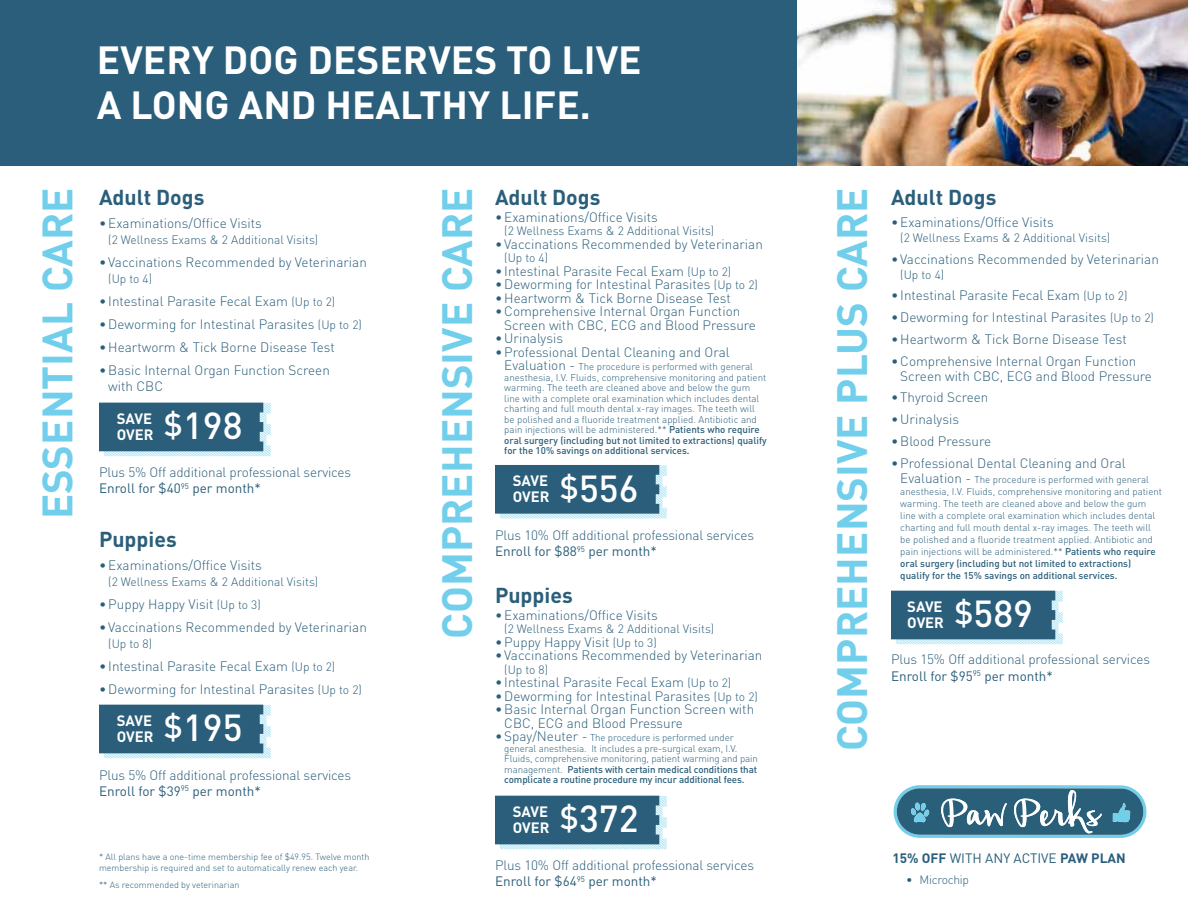
<style>
.page{position:relative;width:1188px;height:918px;background:#fff}
.page>*{position:absolute;margin:0;border:0;box-sizing:border-box;transform-origin:0 0}
.t1{font:700 41.85px "DIN";color:#71cfeb}
.t2{font:700 38.85px/44.5px "DIN";color:#fff}
.t3{font:700 21.3px "DIN";color:#2a5e7a}
.t4{font:700 14.85px/15.9px "DIN";color:#fff}
.t5{font:300 13.5px/16.2px "DIN";color:#2a5e7a}
.t6{font:700 13.5px "DIN";color:#2a5e7a}
.t7{font:300 12px "DIN";color:#2a5e7a}
.t8{font:300 12px "DIN";letter-spacing:-.02em;color:#2a5e7a}
.t9{font:300 9.75px/10.5px "DIN";color:#2a5e7a}
.t10{font:300 9px/10.5px "DIN";color:#2a5e7a}
.s1{font-size:12px}
.s2{font-size:13.5px}
.s3{font-weight:500}
.s4{font-weight:500;font-size:37.2px}
.s5{font-weight:400}
</style>
<div class="page">
<svg style="left:893px;top:785px;width:254px;height:53px;background:#598ba1"></svg>
<svg style="left:495px;top:465px;width:172px;height:53px;background:#3f708a"></svg>
<svg style="left:495px;top:796px;width:172px;height:53px;background:#40718a"></svg>
<svg style="left:891px;top:591px;width:172px;height:53px;background:#40718a"></svg>
<img style="left:796px;top:0;width:392px;height:166px">
<div style="left:0;top:0;width:796px;height:166px;background:#2a5e7a"></div>
<svg style="left:99px;top:403px;width:172px;height:53px;background:#41718b"></svg>
<svg style="left:99px;top:705px;width:172px;height:53px;background:#40718a"></svg>
<h2 class="t2" style="left:97px;top:36px;width:546px">EVERY DOG DESERVES TO LIVE<br>A LONG AND HEALTHY LIFE.</h2>
<h1 class="t1" style="left:30px;top:519px;width:333px;rotate:-90deg">ESSENTIAL CARE</h1>
<h1 class="t1" style="left:430px;top:639px;width:453px;rotate:-90deg">COMPREHENSIVE CARE</h1>
<h1 class="t1" style="left:825px;top:751px;width:566px;rotate:-90deg">COMPREHENSIVE PLUS CARE</h1>
<h3 class="t3" style="left:495px;top:184px;width:107px">Adult Dogs</h3>
<p class="t5" style="left:495px;top:209px;width:164px">•Examinations/Office Visits</p>
<p class="t7" style="left:504px;top:224px;width:212px">(2 Wellness Exams &amp; 2 Additional Visits)</p>
<p class="t5" style="left:495px;top:236px;width:269px">• Vaccinations Recommended by Veterinarian</p>
<p class="t7" style="left:504px;top:251px;width:45px">(Up to 4)</p>
<p class="t5" style="left:495px;top:263px;width:238px">• Intestinal Parasite Fecal Exam <span class="s1">(Up to 2)</span></p>
<p class="t5" style="left:495px;top:276px;width:264px">•Deworming for Intestinal Parasites <span class="s1">(Up to 2)</span></p>
<p class="t5" style="left:495px;top:290px;width:237px">•Heartworm &amp; Tick Borne Disease Test</p>
<p class="t5" style="left:504px;top:305px;width:253px;line-height:13.5px;text-indent:-9px">•Comprehensive Internal Organ Function<br>Screen with CBC, ECG and Blood Pressure</p>
<p class="t5" style="left:495px;top:330px;width:70px">•Urinalysis</p>
<p class="t5" style="left:495px;top:344px;width:236px">•Professional Dental Cleaning and Oral</p>
<p class="t9" style="left:504px;top:362px;width:264px"><span class="s2">Evaluation -</span> The procedure is performed with general anesthesia, I.V. Fluids, comprehensive monitoring and patient warming. The teeth are cleaned above and below the gum line with a complete oral examination which includes dental charting and full mouth dental x-ray images. The teeth will be polished and a fluoride treatment applied. Antibiotic and pain injections will be administered.** <span class="s3">Patients who require oral surgery (including but not limited to extractions) qualify for the 10% savings on additional services.</span></p>
<h3 class="t3" style="left:99px;top:184px;width:107px">Adult Dogs</h3>
<p class="t5" style="left:99px;top:215px;width:164px">•Examinations/Office Visits</p>
<p class="t7" style="left:108px;top:233px;width:212px">(2 Wellness Exams &amp; 2 Additional Visits)</p>
<p class="t5" style="left:99px;top:254px;width:269px">• Vaccinations Recommended by Veterinarian</p>
<p class="t7" style="left:108px;top:272px;width:45px">(Up to 4)</p>
<p class="t5" style="left:99px;top:293px;width:238px">• Intestinal Parasite Fecal Exam <span class="s1">(Up to 2)</span></p>
<p class="t5" style="left:99px;top:316px;width:264px">•Deworming for Intestinal Parasites <span class="s1">(Up to 2)</span></p>
<p class="t5" style="left:99px;top:339px;width:237px">•Heartworm &amp; Tick Borne Disease Test</p>
<p class="t5" style="left:108px;top:362px;width:223px;text-indent:-9px">•Basic Internal Organ Function Screen with CBC</p>
<p class="t4" style="left:117px;top:410px;width:127px">SAVE<br>OVER <sup>$</sup><span class="s4">198</span></p>
<p class="t5" style="left:99px;top:464px;width:254px">Plus 5% Off additional professional services<br><span class="s5">Enroll for $40</span><sup>95</sup> <span class="s5">per month*</span></p>
<h3 class="t3" style="left:99px;top:525px;width:79px">Puppies</h3>
<p class="t5" style="left:99px;top:557px;width:164px">•Examinations/Office Visits</p>
<p class="t7" style="left:108px;top:574px;width:212px">(2 Wellness Exams &amp; 2 Additional Visits)</p>
<p class="t5" style="left:99px;top:596px;width:163px">•Puppy Happy Visit <span class="s1">(Up to 3)</span></p>
<p class="t5" style="left:99px;top:619px;width:269px">• Vaccinations Recommended by Veterinarian</p>
<p class="t7" style="left:108px;top:636px;width:45px">(Up to 8)</p>
<p class="t5" style="left:99px;top:658px;width:238px">• Intestinal Parasite Fecal Exam <span class="s1">(Up to 2)</span></p>
<p class="t5" style="left:99px;top:681px;width:264px">•Deworming for Intestinal Parasites <span class="s1">(Up to 2)</span></p>
<p class="t4" style="left:513px;top:472px;width:127px">SAVE<br>OVER <sup>$</sup><span class="s4">556</span></p>
<p class="t5" style="left:495px;top:527px;width:261px">Plus 10% Off additional professional services<br><span class="s5">Enroll for $88</span><sup>95</sup> <span class="s5">per month*</span></p>
<h3 class="t3" style="left:495px;top:581px;width:79px">Puppies</h3>
<p class="t5" style="left:495px;top:607px;width:164px">•Examinations/Office Visits</p>
<p class="t7" style="left:504px;top:622px;width:212px">(2 Wellness Exams &amp; 2 Additional Visits)</p>
<p class="t5" style="left:495px;top:634px;width:163px">•Puppy Happy Visit <span class="s1">(Up to 3)</span></p>
<p class="t5" style="left:495px;top:647px;width:269px">• Vaccinations Recommended by Veterinarian</p>
<p class="t7" style="left:504px;top:662px;width:45px">(Up to 8)</p>
<p class="t5" style="left:495px;top:674px;width:238px">• Intestinal Parasite Fecal Exam <span class="s1">(Up to 2)</span></p>
<p class="t5" style="left:495px;top:688px;width:264px">•Deworming for Intestinal Parasites <span class="s1">(Up to 2)</span></p>
<p class="t5" style="left:504px;top:703px;width:251px;line-height:13.5px;text-indent:-9px">•Basic Internal Organ Function Screen with<br>CBC, ECG and Blood Pressure</p>
<p class="t9" style="left:504px;top:732px;width:255px;text-indent:-9px"><span class="s2">•Spay/Neuter -</span> The procedure is performed under general anesthesia. It includes a pre-surgical exam, I.V.<br>Fluids, comprehensive monitoring, patient warming and pain management. <span class="s3">Patients with certain medical conditions that complicate a routine procedure my incur additional fees.</span></p>
<p class="t4" style="left:117px;top:712px;width:127px">SAVE<br>OVER <sup>$</sup><span class="s4">195</span></p>
<p class="t5" style="left:99px;top:767px;width:254px">Plus 5% Off additional professional services<br><span class="s5">Enroll for $39</span><sup>95</sup> <span class="s5">per month*</span></p>
<p class="t10" style="left:99px;top:852px;width:272px">* All plans have a one-time membership fee of $49.95. Twelve month membership is required and set to automatically renew each year.</p>
<p class="t10" style="left:99px;top:880px;width:142px">** As recommended by veterinarian</p>
<p class="t4" style="left:513px;top:803px;width:127px">SAVE<br>OVER <sup>$</sup><span class="s4">372</span></p>
<p class="t5" style="left:495px;top:857px;width:261px">Plus 10% Off additional professional services<br><span class="s5">Enroll for $64</span><sup>95</sup> <span class="s5">per month*</span></p>
<h3 class="t3" style="left:891px;top:184px;width:107px">Adult Dogs</h3>
<p class="t5" style="left:891px;top:214px;width:164px">•Examinations/Office Visits</p>
<p class="t7" style="left:900px;top:230px;width:212px">(2 Wellness Exams &amp; 2 Additional Visits)</p>
<p class="t5" style="left:891px;top:251px;width:269px">• Vaccinations Recommended by Veterinarian</p>
<p class="t7" style="left:900px;top:267px;width:45px">(Up to 4)</p>
<p class="t5" style="left:891px;top:287px;width:238px">• Intestinal Parasite Fecal Exam <span class="s1">(Up to 2)</span></p>
<p class="t5" style="left:891px;top:309px;width:264px">•Deworming for Intestinal Parasites <span class="s1">(Up to 2)</span></p>
<p class="t5" style="left:891px;top:331px;width:237px">•Heartworm &amp; Tick Borne Disease Test</p>
<p class="t5" style="left:900px;top:353px;width:253px;line-height:15px;text-indent:-9px">•Comprehensive Internal Organ Function<br>Screen with CBC, ECG and Blood Pressure</p>
<p class="t5" style="left:891px;top:389px;width:99px">• Thyroid Screen</p>
<p class="t5" style="left:891px;top:411px;width:70px">•Urinalysis</p>
<p class="t5" style="left:891px;top:433px;width:102px">•Blood Pressure</p>
<p class="t5" style="left:891px;top:455px;width:236px">•Professional Dental Cleaning and Oral</p>
<p class="t9" style="left:900px;top:473px;width:263px;line-height:12px"><span class="s2">Evaluation -</span> The procedure is performed with general anesthesia, I.V. Fluids, comprehensive monitoring and patient warming. The teeth are cleaned above and below the gum line with a complete oral examination which includes dental charting and full mouth dental x-ray images. The teeth will be polished and a fluoride treatment applied. Antibiotic and pain injections will be administered.** <span class="s3">Patients who require oral surgery (including but not limited to extractions) qualify for the 15% savings on additional services.</span></p>
<p class="t4" style="left:907px;top:598px;width:127px">SAVE<br>OVER <sup>$</sup><span class="s4">589</span></p>
<p class="t5" style="left:891px;top:651px;width:261px">Plus 15% Off additional professional services<br><span class="s5">Enroll for $95</span><sup>95</sup> <span class="s5">per month*</span></p>
<p class="t6" style="left:892px;top:849px;width:235px">15% OFF <span class="s5">WITH ANY ACTIVE</span> PAW PLAN</p>
<p class="t8" style="left:906px;top:873px;width:65px">• Microchip</p>
</div>
